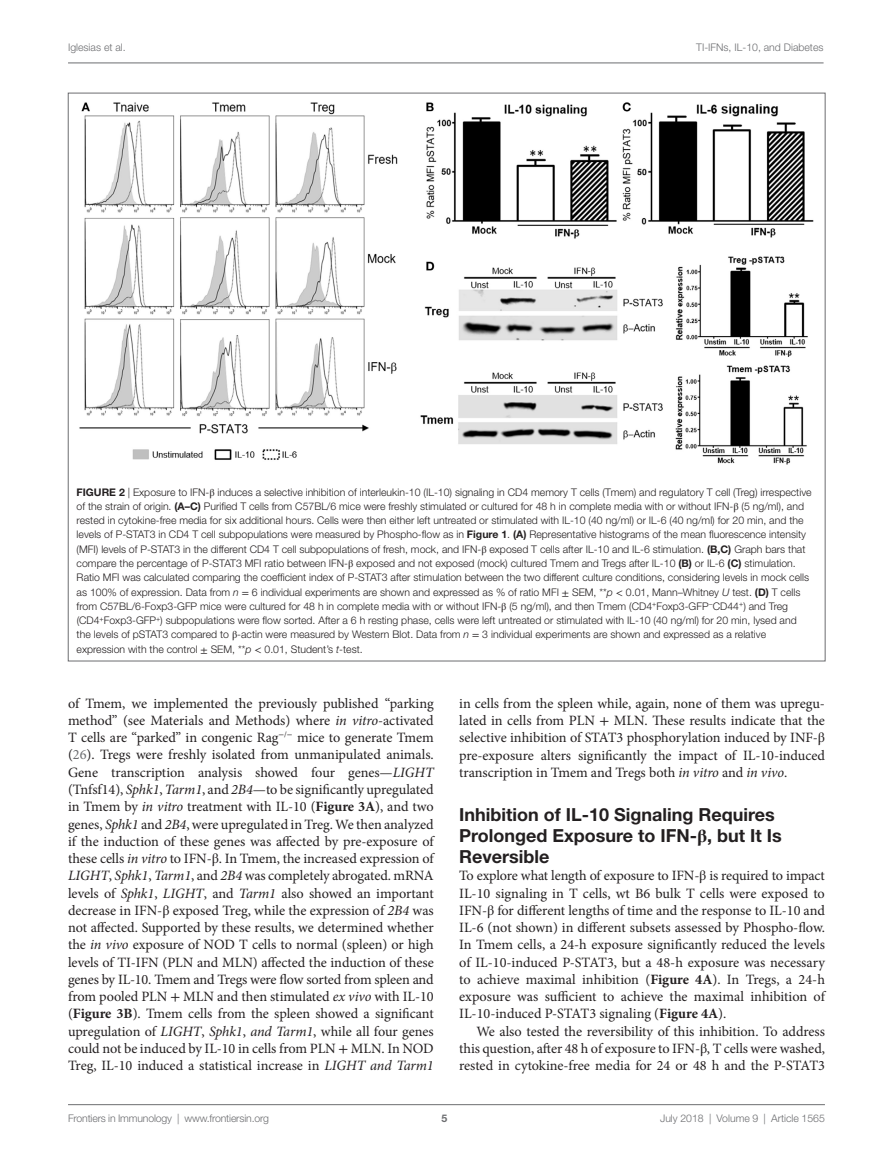
<style>
.page{position:relative;width:893px;height:1170px;background:#fff}
.page>*{position:absolute;margin:0;border:0;box-sizing:border-box;transform-origin:0 0}
.t1{font:700 18px/21px "Helvetica Neue LT Std";color:#231f20}
.t2{font:14.25px/17.2px "Minion Pro";letter-spacing:-.005em;color:#231f20;text-align:justify}
.t3{font:300 10.5px/14.2px "Helvetica Neue LT Std";color:#231f20}
.t4{font:300 10.5px "Helvetica Neue LT Std";color:#6c6d70}
.t5{font:700 10.5px "Helvetica Neue LT Std";color:#6c6d70}
.s1{font-weight:700}
.s2{font-family:"STIX General";font-weight:400}
.s3{font-style:italic}
.s4{color:#6c6d70}
.s5{font-family:"STIX General"}
</style>
<div class="page">
<img style="left:79px;top:102px;width:735px;height:363px">
<hr style="left:68px;top:1104px;width:757px;height:1px;background:#6c6d70">
<hr style="left:68px;top:63px;width:755px;height:1px;background:#6c6d70">
<p class="t4" style="left:68px;top:41px;width:59px">Iglesias et al.</p>
<p class="t4" style="left:696px;top:41px;width:129px">TI-IFNs, IL-10, and Diabetes</p>
<p class="t3" style="left:77px;top:484px;width:736px"><span class="s1">Figure 2</span> | Exposure to IFN-<span class="s2">β</span> induces a selective inhibition of interleukin-10 (IL-10) signaling in CD4 memory T cells (Tmem) and regulatory T cell (Treg) irrespective of the strain of origin. <span class="s1">(A–C)</span> Purified T cells from C57BL/6 mice were freshly stimulated or cultured for 48 h in complete media with or without IFN-<span class="s2">β</span> (5 ng/ml), and rested in cytokine-free media for six additional hours. Cells were then either left untreated or stimulated with IL-10 (40 ng/ml) or IL-6 (40 ng/ml) for 20 min, and the levels of P-STAT3 in CD4 T cell subpopulations were measured by Phospho-flow as in <span class="s1">Figure 1</span>. <span class="s1">(A)</span> Representative histograms of the mean fluorescence intensity (MFI) levels of P-STAT3 in the different CD4 T cell subpopulations of fresh, mock, and IFN-<span class="s2">β</span> exposed T cells after IL-10 and IL-6 stimulation. <span class="s1">(B,C)</span> Graph bars that compare the percentage of P-STAT3 MFI ratio between IFN-<span class="s2">β</span> exposed and not exposed (mock) cultured Tmem and Tregs after IL-10 <span class="s1">(B)</span> or IL-6 <span class="s1">(C)</span> stimulation.<br>Ratio MFI was calculated comparing the coefficient index of P-STAT3 after stimulation between the two different culture conditions, considering levels in mock cells as 100% of expression. Data from <span class="s3">n</span> <span class="s2">=</span> 6 individual experiments are shown and expressed as % of ratio MFI <span class="s2">±</span> SEM, **<span class="s3">p</span> <span class="s2">&lt;</span> 0.01, Mann–Whitney <span class="s3">U</span> test. <span class="s1">(D)</span> T cells from C57BL/6-Foxp3-GFP mice were cultured for 48 h in complete media with or without IFN-<span class="s2">β</span> (5 ng/ml), and then Tmem (CD4<sup>+</sup>Foxp3-GFP<sup>−</sup>CD44<sup>+</sup>) and Treg (CD4<sup>+</sup>Foxp3-GFP<sup>+</sup>) subpopulations were flow sorted. After a 6 h resting phase, cells were left untreated or stimulated with IL-10 (40 ng/ml) for 20 min, lysed and the levels of pSTAT3 compared to <span class="s2">β</span>-actin were measured by Western Blot. Data from <span class="s3">n</span> <span class="s2">=</span> 3 individual experiments are shown and expressed as a relative expression with the control <span class="s2">±</span> SEM, **<span class="s3">p</span> <span class="s2">&lt;</span> 0.01, Student’s <span class="s3">t</span>-test.</p>
<p class="t2" style="left:68px;top:694px;width:367px">of Tmem, we implemented the previously published “parking method” (see Materials and Methods) where <span class="s3">in vitro</span>-activated T cells are “parked” in congenic Rag<sup>−</sup><sup>/</sup><sup>−</sup> mice to generate Tmem (<span class="s4">26</span>). Tregs were freshly isolated from unmanipulated animals.<br>Gene transcription analysis showed four genes—<span class="s3">LIGHT </span>(Tnfsf14), <span class="s3">Sphk1</span>, <span class="s3">Tarm1</span>, and <span class="s3">2B4</span>—to be significantly upregulated in Tmem by <span class="s3">in vitro</span> treatment with IL-10 (<span class="s1">Figure 3A</span>), and two genes, <span class="s3">Sphk1</span> and <span class="s3">2B4</span>, were upregulated in Treg. We then analyzed if the induction of these genes was affected by pre-exposure of these cells <span class="s3">in vitro</span> to IFN-<span class="s5">β</span>. In Tmem, the increased expression of <span class="s3">LIGHT</span>, <span class="s3">Sphk1</span>, <span class="s3">Tarm1</span>, and <span class="s3">2B4</span> was completely abrogated. mRNA levels of <span class="s3">Sphk1</span>, <span class="s3">LIGHT</span>, and <span class="s3">Tarm1</span> also showed an important decrease in IFN-<span class="s5">β</span> exposed Treg, while the expression of <span class="s3">2B4</span> was not affected. Supported by these results, we determined whether the <span class="s3">in vivo</span> exposure of NOD T cells to normal (spleen) or high levels of TI-IFN (PLN and MLN) affected the induction of these genes by IL-10. Tmem and Tregs were flow sorted from spleen and from pooled PLN <span class="s5">+</span> MLN and then stimulated <span class="s3">ex vivo</span> with IL-10 (<span class="s1">Figure 3B</span>). Tmem cells from the spleen showed a significant upregulation of <span class="s3">LIGHT</span>, <span class="s3">Sphk1</span>, <span class="s3">and Tarm1</span>, while all four genes could not be induced by IL-10 in cells from PLN <span class="s5">+</span> MLN. In NOD Treg, IL-10 induced a statistical increase in <span class="s3">LIGHT and Tarm1</span></p>
<p class="t2" style="left:459px;top:694px;width:367px">in cells from the spleen while, again, none of them was upregu&shy;lated in cells from PLN <span class="s5">+</span> MLN. These results indicate that the selective inhibition of STAT3 phosphorylation induced by INF-<span class="s5">β </span>pre-exposure alters significantly the impact of IL-10-induced transcription in Tmem and Tregs both <span class="s3">in vitro</span> and <span class="s3">in vivo</span>.</p>
<p class="t1" style="left:459px;top:803px;width:324px">Inhibition of IL-10 Signaling Requires<br>Prolonged Exposure to IFN-<span class="s5">β</span>, but It Is<br>Reversible</p>
<p class="t2" style="left:459px;top:867px;width:367px">To explore what length of exposure to IFN-<span class="s5">β</span> is required to impact IL-10 signaling in T cells, wt B6 bulk T cells were exposed to IFN-<span class="s5">β</span> for different lengths of time and the response to IL-10 and IL-6 (not shown) in different subsets assessed by Phospho-flow.<br>In Tmem cells, a 24-h exposure significantly reduced the levels of IL-10-induced P-STAT3, but a 48-h exposure was necessary to achieve maximal inhibition (<span class="s1">Figure 4A</span>). In Tregs, a 24-h exposure was sufficient to achieve the maximal inhibition of IL-10-induced P-STAT3 signaling (<span class="s1">Figure 4A</span>).</p>
<p class="t2" style="left:459px;top:1022px;width:367px;text-indent:17px">We also tested the reversibility of this inhibition. To address this question, after 48 h of exposure to IFN-<span class="s5">β</span>, T cells were washed, rested in cytokine-free media for 24 or 48 h and the P-STAT3</p>
<p class="t4" style="left:68px;top:1111px;width:203px">Frontiers in Immunology | www.frontiersin.org</p>
<p class="t4" style="left:660px;top:1111px;width:166px">July 2018 | Volume 9 | Article 1565</p>
<p class="t5" style="left:441px;top:1111px;width:7px">5</p>
</div>
